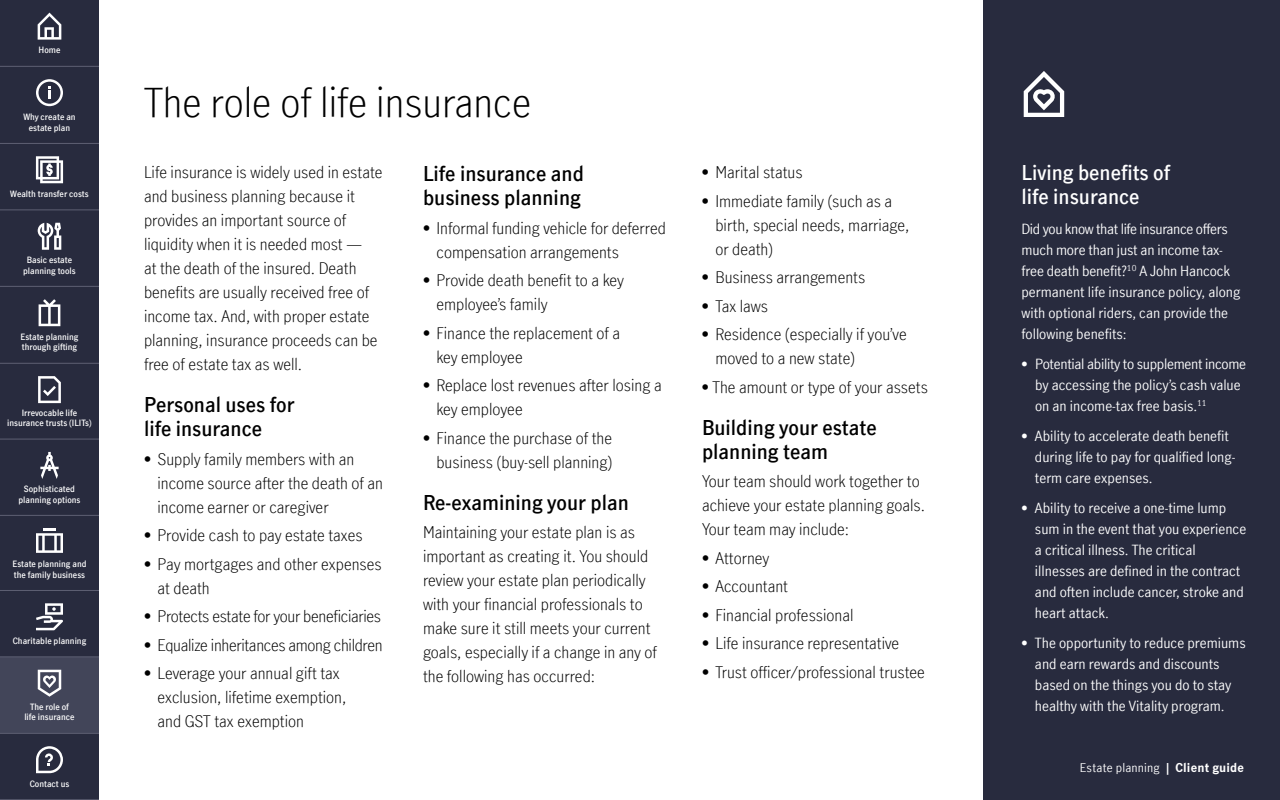
<style>
.page{position:relative;width:1280px;height:800px;background:#fff}
.page>*{position:absolute;margin:0;border:0;box-sizing:border-box;transform-origin:0 0}
.t1{font:300 40px "Manulife JH Sans Optimized";color:#000}
.t2{font:600 20px/24px "Manulife JH Sans Optimized";color:#000}
.t3{font:600 20px/24px "Manulife JH Sans Optimized";color:#fff}
.t4{font:300 16px/24px "Manulife JH Sans Optimized";color:#000}
.t5{font:300 16px "Manulife JH Sans Optimized";letter-spacing:-.02em;color:#000}
.t6{font:14px/21px "Manulife JH Sans Optimized";color:#fff}
.t7{font:12px "Manulife JH Sans Optimized";letter-spacing:.015em;color:#fff}
.t8{font:600 8.5px/10.2px "Manulife JH Sans Optimized";color:#fff;text-align:center}
.s1{font-weight:700}
</style>
<div class="page">
<div style="left:0;top:0;width:99px;height:800px;background:#282b3e"></div>
<div style="left:0;top:657px;width:99px;height:76px;background:#424559"></div>
<div style="left:983px;top:0;width:297px;height:800px;background:#282b3e"></div>
<svg style="left:1024px;top:71px;width:40px;height:46px"></svg>
<hr style="left:0;top:66px;width:99px;height:1px;background:#5e6073">
<hr style="left:0;top:143px;width:99px;height:1px;background:#5e6073">
<hr style="left:0;top:286px;width:99px;height:1px;background:#5e6073">
<hr style="left:0;top:210px;width:99px;height:1px;background:#5e6073">
<hr style="left:0;top:515px;width:99px;height:1px;background:#5e6073">
<hr style="left:0;top:439px;width:99px;height:1px;background:#5e6073">
<hr style="left:0;top:363px;width:99px;height:1px;background:#5e6073">
<hr style="left:0;top:590px;width:99px;height:1px;background:#5e6073">
<hr style="left:0;top:657px;width:99px;height:1px;background:#5e6073">
<hr style="left:0;top:733px;width:99px;height:1px;background:#5e6073">
<hr style="left:0;top:799px;width:99px;height:1px;background:#5e6073">
<svg style="left:36px;top:746px;width:27px;height:27px"></svg>
<svg style="left:38px;top:13px;width:23px;height:27px"></svg>
<svg style="left:36px;top:603px;width:27px;height:27px"></svg>
<svg style="left:38px;top:670px;width:23px;height:27px"></svg>
<svg style="left:36px;top:528px;width:27px;height:25px"></svg>
<svg style="left:40px;top:452px;width:19px;height:27px"></svg>
<svg style="left:39px;top:299px;width:21px;height:27px"></svg>
<svg style="left:38px;top:223px;width:23px;height:27px"></svg>
<svg style="left:36px;top:79px;width:27px;height:27px"></svg>
<svg style="left:36px;top:156px;width:27px;height:27px"></svg>
<svg style="left:38px;top:376px;width:23px;height:27px"></svg>
<p class="t8" style="left:39px;top:45px;width:23px">Home</p>
<p class="t8" style="left:23px;top:112px;width:54px">Why create an estate plan</p>
<p class="t8" style="left:10px;top:188px;width:80px">Wealth transfer costs</p>
<p class="t8" style="left:23px;top:255px;width:54px">Basic estate planning tools</p>
<p class="t8" style="left:20px;top:332px;width:60px;text-align:left">Estate planning through gifting</p>
<p class="t8" style="left:7px;top:407px;width:86px">Irrevocable life insurance trusts (ILITs)</p>
<p class="t8" style="left:18px;top:484px;width:64px">Sophisticated planning options</p>
<p class="t8" style="left:12px;top:559px;width:76px;text-align:left">Estate planning and the family business</p>
<p class="t8" style="left:13px;top:635px;width:75px">Charitable planning</p>
<p class="t8" style="left:24px;top:701px;width:52px">The role of life insurance</p>
<p class="t8" style="left:30px;top:778px;width:41px">Contact us</p>
<h1 class="t1" style="left:144px;top:75px;width:389px">The role of life insurance</h1>
<p class="t4" style="left:144px;top:160px;width:240px">Life insurance is widely used in estate and business planning because it provides an important source of liquidity when it is needed most —<br>at the death of the insured. Death benefits are usually received free of income tax. And, with proper estate planning, insurance proceeds can be free of estate tax as well.</p>
<p class="t2" style="left:144px;top:392px;width:152px">Personal uses for life insurance</p>
<p class="t4" style="left:158px;top:446px;width:227px;text-indent:-14px">• Supply family members with an income source after the death of an income earner or caregiver</p>
<p class="t4" style="left:144px;top:523px;width:220px">• Provide cash to pay estate taxes</p>
<p class="t4" style="left:158px;top:551px;width:226px;text-indent:-14px">• Pay mortgages and other expenses at death</p>
<p class="t5" style="left:144px;top:606px;width:239px">• Protects estate for your beneficiaries</p>
<p class="t5" style="left:144px;top:634px;width:240px">• Equalize inheritances among children</p>
<p class="t4" style="left:158px;top:661px;width:190px;text-indent:-14px">• Leverage your annual gift tax exclusion, lifetime exemption, and GST tax exemption</p>
<p class="t2" style="left:423px;top:161px;width:162px">Life insurance and business planning</p>
<p class="t4" style="left:437px;top:215px;width:231px;text-indent:-14px">• Informal funding vehicle for deferred compensation arrangements</p>
<p class="t4" style="left:437px;top:268px;width:189px;text-indent:-14px">• Provide death benefit to a key employee’s family</p>
<p class="t4" style="left:437px;top:320px;width:185px;text-indent:-14px">• Finance the replacement of a key employee</p>
<p class="t4" style="left:437px;top:373px;width:227px;text-indent:-14px">• Replace lost revenues after losing a key employee</p>
<p class="t4" style="left:423px;top:425px;width:191px;text-align:right">• Finance the purchase of the business (buy-sell planning)</p>
<p class="t2" style="left:423px;top:490px;width:207px">Re-examining your plan</p>
<p class="t4" style="left:423px;top:520px;width:235px">Maintaining your estate plan is as important as creating it. You should review your estate plan periodically with your financial professionals to make sure it still meets your current goals, especially if a change in any of the following has occurred:</p>
<p class="t4" style="left:702px;top:160px;width:102px">• Marital status</p>
<p class="t4" style="left:715px;top:188px;width:196px;text-indent:-14px">• Immediate family (such as a birth, special needs, marriage, or death)</p>
<p class="t4" style="left:702px;top:265px;width:165px">• Business arrangements</p>
<p class="t4" style="left:702px;top:293px;width:68px">• Tax laws</p>
<p class="t4" style="left:715px;top:322px;width:193px;text-indent:-14px">• Residence (especially if you’ve moved to a new state)</p>
<p class="t4" style="left:702px;top:374px;width:227px">• The amount or type of your assets</p>
<p class="t2" style="left:702px;top:415px;width:176px">Building your estate planning team</p>
<p class="t4" style="left:702px;top:469px;width:225px">Your team should work together to achieve your estate planning goals.<br>Your team may include:</p>
<p class="t4" style="left:702px;top:545px;width:69px">• Attorney</p>
<p class="t4" style="left:702px;top:574px;width:88px">• Accountant</p>
<p class="t4" style="left:702px;top:602px;width:153px">• Financial professional</p>
<p class="t4" style="left:702px;top:631px;width:199px">• Life insurance representative</p>
<p class="t4" style="left:702px;top:659px;width:224px">• Trust officer/professional trustee</p>
<p class="t3" style="left:1022px;top:160px;width:150px">Living benefits of life insurance</p>
<p class="t6" style="left:1022px;top:218px;width:221px">Did you know that life insurance offers much more than just an income tax&shy;free death benefit?<sup>10</sup> A John Hancock permanent life insurance policy, along with optional riders, can provide the following benefits:</p>
<p class="t6" style="left:1035px;top:353px;width:213px;text-indent:-13px">• Potential ability to supplement income by accessing the policy’s cash value on an income-tax free basis.<sup>11</sup></p>
<p class="t6" style="left:1035px;top:425px;width:202px;text-indent:-13px">• Ability to accelerate death benefit during life to pay for qualified long&shy;term care expenses.</p>
<p class="t6" style="left:1035px;top:497px;width:213px;text-indent:-13px">• Ability to receive a one-time lump sum in the event that you experience a critical illness. The critical illnesses are defined in the contract and often include cancer, stroke and heart attack.</p>
<p class="t6" style="left:1035px;top:632px;width:212px;text-indent:-13px">• The opportunity to reduce premiums and earn rewards and discounts based on the things you do to stay healthy with the Vitality program.</p>
<p class="t7" style="left:1080px;top:759px;width:166px">Estate planning <span class="s1">| Client guide</span></p>
</div>
